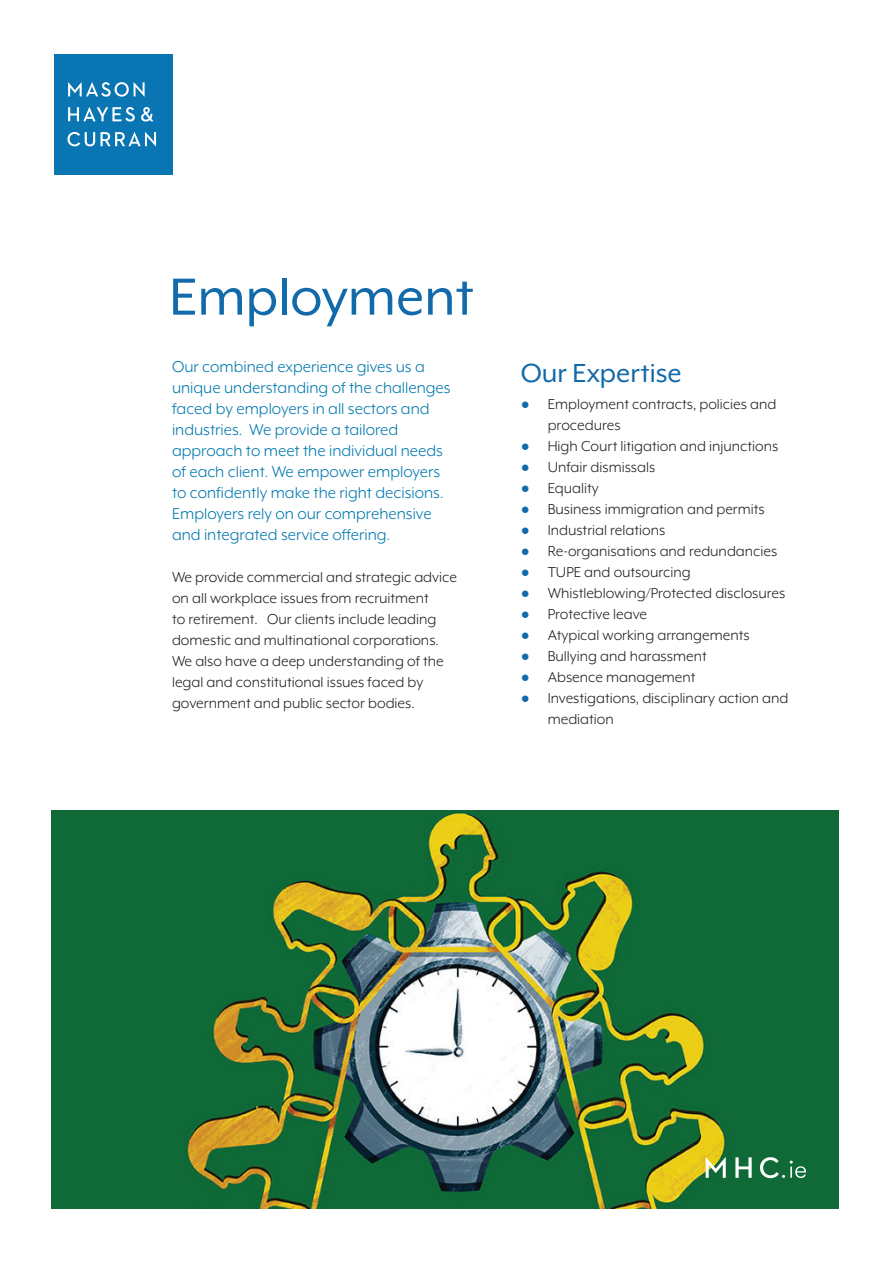
<style>
.page{position:relative;width:893px;height:1263px;background:#fff}
.page>*{position:absolute;margin:0;border:0;box-sizing:border-box;transform-origin:0 0}
.t1{font:60px "Mr Eaves XL Mod OT";color:#116aa9}
.t2{font:30px "Mr Eaves XL Mod OT";color:#116aa9}
.t3{font:18px/21px "Mr Eaves XL Mod OT";color:#0078ae}
.t4{font:16.5px/21px "Mr Eaves XL Mod OT";color:#231f20}
.s1{font-family:"Arial";font-size:15px;color:#116aa9}
</style>
<div class="page">
<div style="left:54px;top:54px;width:118px;height:121px;background:#0975b2"></div>
<svg style="left:67px;top:82px;width:89px;height:64px"></svg>
<img style="left:51px;top:810px;width:788px;height:399px">
<svg style="left:706px;top:1157px;width:100px;height:21px"></svg>
<h1 class="t1" style="left:169px;top:267px;width:306px">Employment</h1>
<p class="t3" style="left:172px;top:356px;width:280px">Our combined experience gives us a unique understanding of the challenges faced by employers in all sectors and industries. We provide a tailored approach to meet the individual needs of each client. We empower employers to confidently make the right decisions.<br>Employers rely on our comprehensive and integrated service offering.</p>
<p class="t4" style="left:172px;top:567px;width:287px">We provide commercial and strategic advice on all workplace issues from recruitment<br>to retirement. Our clients include leading domestic and multinational corporations.<br>We also have a deep understanding of the legal and constitutional issues faced by government and public sector bodies.</p>
<h2 class="t2" style="left:521px;top:358px;width:163px">Our Expertise</h2>
<p class="t4" style="left:548px;top:393px;width:230px;text-indent:-27px"><span class="s1">●</span> Employment contracts, policies and procedures</p>
<p class="t4" style="left:521px;top:435px;width:259px"><span class="s1">●</span> High Court litigation and injunctions</p>
<p class="t4" style="left:521px;top:456px;width:136px"><span class="s1">●</span> Unfair dismissals</p>
<p class="t4" style="left:521px;top:477px;width:79px"><span class="s1">●</span> Equality</p>
<p class="t4" style="left:521px;top:498px;width:246px"><span class="s1">●</span> Business immigration and permits</p>
<p class="t4" style="left:521px;top:519px;width:146px"><span class="s1">●</span> Industrial relations</p>
<p class="t4" style="left:521px;top:540px;width:258px"><span class="s1">●</span> Re-organisations and redundancies</p>
<p class="t4" style="left:521px;top:561px;width:171px"><span class="s1">●</span> TUPE and outsourcing</p>
<p class="t4" style="left:521px;top:582px;width:266px"><span class="s1">●</span> Whistleblowing/Protected disclosures</p>
<p class="t4" style="left:521px;top:603px;width:128px"><span class="s1">●</span> Protective leave</p>
<p class="t4" style="left:521px;top:624px;width:230px"><span class="s1">●</span> Atypical working arrangements</p>
<p class="t4" style="left:521px;top:645px;width:188px"><span class="s1">●</span> Bullying and harassment</p>
<p class="t4" style="left:521px;top:666px;width:176px"><span class="s1">●</span> Absence management</p>
<p class="t4" style="left:548px;top:687px;width:242px;text-indent:-27px"><span class="s1">●</span> Investigations, disciplinary action and mediation</p>
</div>
